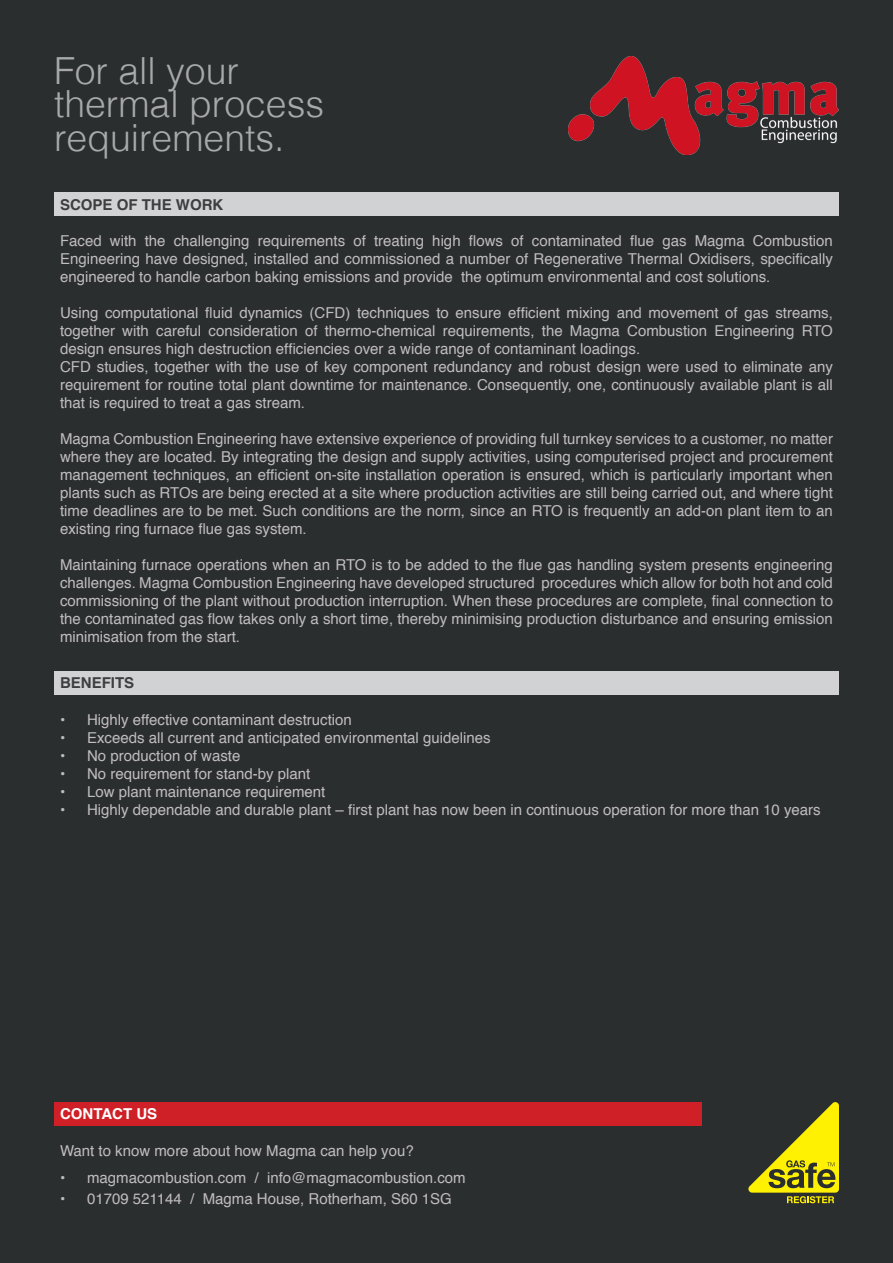
<style>
.page{position:relative;width:893px;height:1263px;background:#2b2e2f}
.page>*{position:absolute;margin:0;border:0;box-sizing:border-box;transform-origin:0 0}
.t1{font:300 37.35px "Helvetica";color:#a8a9ad}
.t2{font:15px/18px "Helvetica";color:#c0bdbe;text-align:justify}
.t3{font:700 15px "Helvetica";color:#3e3e3f}
.t4{font:700 15px "Helvetica";color:#fff}
</style>
<div class="page">
<img style="left:568px;top:57px;width:271px;height:98px">
<div style="left:54px;top:193px;width:785px;height:23px;background:#d1d2d4"></div>
<div style="left:54px;top:671px;width:785px;height:23px;background:#d1d2d4"></div>
<svg style="left:748px;top:1102px;width:91px;height:101px"></svg>
<div style="left:54px;top:1102px;width:648px;height:23px;background:#cf2027"></div>
<p class="t1" style="left:54px;top:38px;width:186px">For all your</p>
<p class="t1" style="left:54px;top:72px;width:272px">thermal process</p>
<p class="t1" style="left:54px;top:106px;width:232px">requirements.</p>
<p class="t3" style="left:60px;top:193px;width:165px">SCOPE OF THE WORK</p>
<p class="t2" style="left:60px;top:233px;width:774px">Faced with the challenging requirements of treating high flows of contaminated flue gas Magma Combustion Engineering have designed, installed and commissioned a number of Regenerative Thermal Oxidisers, specifically engineered to handle carbon baking emissions and provide the optimum environmental and cost solutions.</p>
<p class="t2" style="left:60px;top:305px;width:774px">Using computational fluid dynamics (CFD) techniques to ensure efficient mixing and movement of gas streams, together with careful consideration of thermo-chemical requirements, the Magma Combustion Engineering RTO design ensures high destruction efficiencies over a wide range of contaminant loadings.</p>
<p class="t2" style="left:60px;top:359px;width:774px">CFD studies, together with the use of key component redundancy and robust design were used to eliminate any requirement for routine total plant downtime for maintenance. Consequently, one, continuously available plant is all that is required to treat a gas stream.</p>
<p class="t2" style="left:60px;top:431px;width:774px">Magma Combustion Engineering have extensive experience of providing full turnkey services to a customer, no matter where they are located. By integrating the design and supply activities, using computerised project and procurement management techniques, an efficient on-site installation operation is ensured, which is particularly important when plants such as RTOs are being erected at a site where production activities are still being carried out, and where tight time deadlines are to be met. Such conditions are the norm, since an RTO is frequently an add-on plant item to an existing ring furnace flue gas system.</p>
<p class="t2" style="left:60px;top:557px;width:774px">Maintaining furnace operations when an RTO is to be added to the flue gas handling system presents engineering challenges. Magma Combustion Engineering have developed structured procedures which allow for both hot and cold commissioning of the plant without production interruption. When these procedures are complete, final connection to the contaminated gas flow takes only a short time, thereby minimising production disturbance and ensuring emission minimisation from the start.</p>
<p class="t3" style="left:60px;top:671px;width:76px">BENEFITS</p>
<p class="t2" style="left:60px;top:711px;width:293px">• Highly effective contaminant destruction</p>
<p class="t2" style="left:60px;top:729px;width:432px">• Exceeds all current and anticipated environmental guidelines</p>
<p class="t2" style="left:60px;top:747px;width:182px">• No production of waste</p>
<p class="t2" style="left:60px;top:765px;width:252px">• No requirement for stand-by plant</p>
<p class="t2" style="left:60px;top:783px;width:267px">• Low plant maintenance requirement</p>
<p class="t2" style="left:60px;top:801px;width:762px">• Highly dependable and durable plant – first plant has now been in continuous operation for more than 10 years</p>
<p class="t4" style="left:60px;top:1102px;width:99px">CONTACT US</p>
<p class="t2" style="left:60px;top:1142px;width:355px">Want to know more about how Magma can help you?</p>
<p class="t2" style="left:60px;top:1169px;width:407px">• magmacombustion.com / info@magmacombustion.com</p>
<p class="t2" style="left:60px;top:1190px;width:393px">• 01709 521144 / Magma House, Rotherham, S60 1SG</p>
</div>
